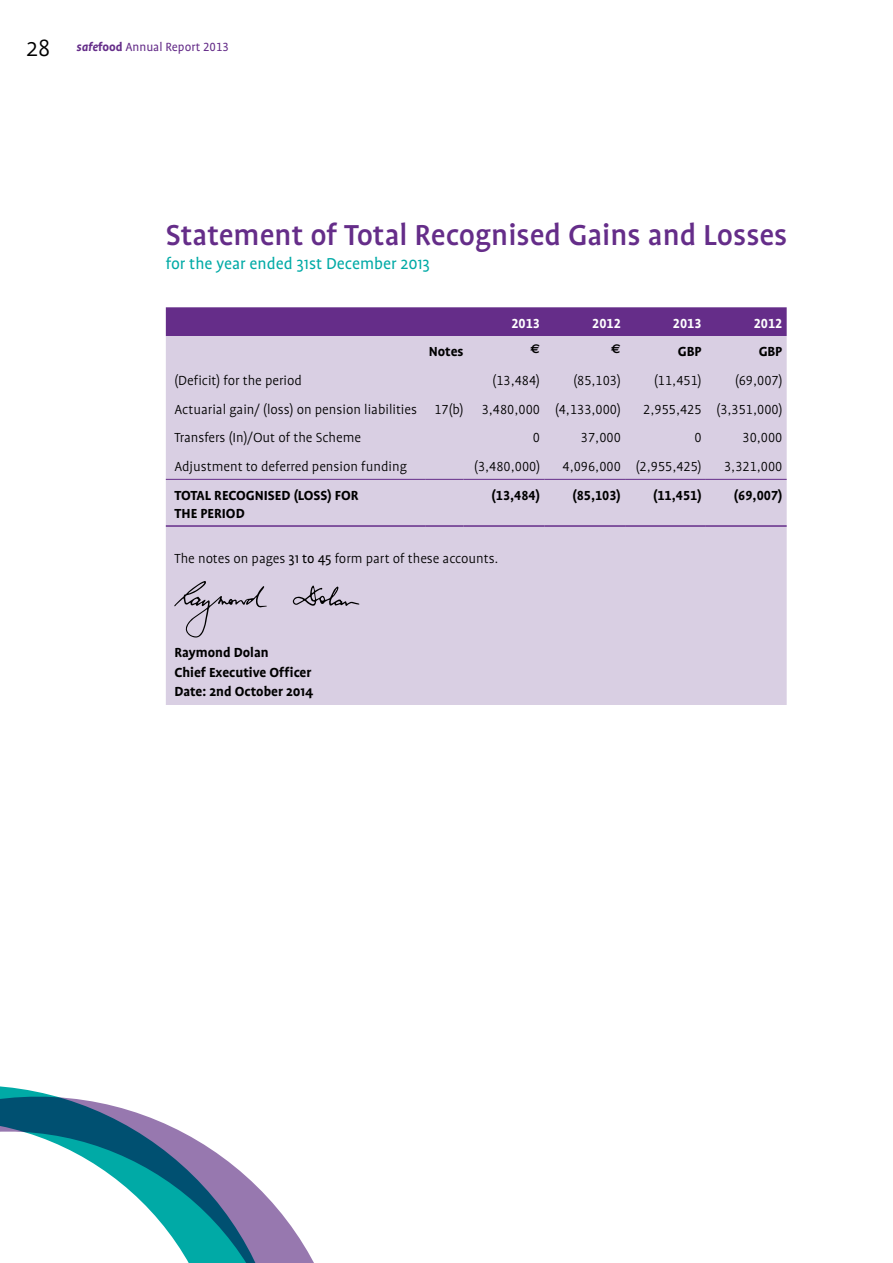
<style>
.page{position:relative;width:893px;height:1263px;background:#fff}
.page>*{position:absolute;margin:0;border:0;box-sizing:border-box;transform-origin:0 0}
.t1{font:500 33px "Profile";color:#652d89}
.t2{font:18px "Profile";color:#00aaa6}
.t3{font:300 15px "Profile";color:#000}
.t4{font:300 15px "Profile NO";color:#000}
.t5{font:700 15px/19.5px "Profile";color:#000}
.t6{font:700 15px "Profile NO";color:#000}
.t7{font:700 15px "Profile NO";color:#fff}
.t8{font:13.5px "Profile";color:#652d89}
.t9{font:700 12.75px "Euro Sans";color:#000}
.s1{font-weight:300;font-size:27px;color:#000}
.s2{font-weight:700;font-style:italic}
.s3{font-weight:700}
.s4{font-family:"Profile NO"}
.s5{font-weight:400}
</style>
<div class="page">
<div style="left:166px;top:307px;width:621px;height:29px;background:#652d89"></div>
<div style="left:166px;top:336px;width:621px;height:369px;background:#d9cfe3"></div>
<hr style="left:166px;top:479px;width:260px;height:1px;background:#652d89">
<hr style="left:426px;top:479px;width:37px;height:1px;background:#652d89">
<hr style="left:463px;top:479px;width:81px;height:1px;background:#652d89">
<hr style="left:544px;top:479px;width:81px;height:1px;background:#652d89">
<hr style="left:625px;top:479px;width:81px;height:1px;background:#652d89">
<hr style="left:706px;top:479px;width:81px;height:1px;background:#652d89">
<hr style="left:166px;top:525px;width:260px;height:2px;background:#652d89">
<hr style="left:426px;top:525px;width:37px;height:2px;background:#652d89">
<hr style="left:463px;top:525px;width:81px;height:2px;background:#652d89">
<hr style="left:544px;top:525px;width:81px;height:2px;background:#652d89">
<hr style="left:625px;top:525px;width:81px;height:2px;background:#652d89">
<hr style="left:706px;top:525px;width:81px;height:2px;background:#652d89">
<svg style="left:174px;top:581px;width:93px;height:57px;background:#c7bed0"></svg>
<svg style="left:293px;top:585px;width:66px;height:21px"></svg>
<svg style="left:0;top:1086px;width:314px;height:177px"></svg>
<p class="t8" style="left:26px;top:40px;width:204px"><span class="s1">28</span> <span class="s2">safe</span><span class="s3">food</span> Annual Report <span class="s4">2013</span></p>
<h1 class="t1" style="left:166px;top:218px;width:623px">Statement of Total Recognised Gains and Losses</h1>
<p class="t2" style="left:166px;top:254px;width:266px">for the year ended 31st December 2013</p>
<p class="t7" style="left:511px;top:316px;width:30px">2013</p>
<p class="t7" style="left:592px;top:316px;width:30px">2012</p>
<p class="t7" style="left:673px;top:316px;width:30px">2013</p>
<p class="t7" style="left:754px;top:316px;width:30px">2012</p>
<p class="t5" style="left:429px;top:342px;width:36px">Notes</p>
<p class="t9" style="left:530px;top:341px;width:11px">€</p>
<p class="t9" style="left:611px;top:341px;width:11px">€</p>
<p class="t5" style="left:678px;top:342px;width:25px">GBP</p>
<p class="t5" style="left:759px;top:342px;width:25px">GBP</p>
<p class="t3" style="left:174px;top:373px;width:129px">(Deficit) for the period</p>
<p class="t4" style="left:493px;top:373px;width:49px">(13,484)</p>
<p class="t4" style="left:573px;top:373px;width:49px">(85,103)</p>
<p class="t4" style="left:654px;top:373px;width:49px">(11,451)</p>
<p class="t4" style="left:735px;top:373px;width:49px">(69,007)</p>
<p class="t3" style="left:174px;top:401px;width:448px">Actuarial gain/ (loss) on pension liabilities <span class="s4">17</span>(b) <span class="s4">3,480,000 (4,133,000)</span></p>
<p class="t4" style="left:643px;top:402px;width:141px">2,955,425 (3,351,000)</p>
<p class="t3" style="left:174px;top:430px;width:188px">Transfers (In)/Out of the Scheme</p>
<p class="t4" style="left:533px;top:430px;width:9px">0</p>
<p class="t4" style="left:581px;top:430px;width:41px">37,000</p>
<p class="t4" style="left:694px;top:430px;width:9px">0</p>
<p class="t4" style="left:742px;top:430px;width:41px">30,000</p>
<p class="t3" style="left:174px;top:459px;width:234px">Adjustment to deferred pension funding</p>
<p class="t4" style="left:474px;top:459px;width:67px">(3,480,000)</p>
<p class="t4" style="left:562px;top:459px;width:141px">4,096,000 (2,955,425)</p>
<p class="t4" style="left:724px;top:459px;width:60px">3,321,000</p>
<p class="t5" style="left:174px;top:485px;width:16px">Total</p>
<p class="t5" style="left:214px;top:485px;width:17px">Recognised</p>
<p class="t5" style="left:294px;top:485px;width:50px">(Loss) for</p>
<p class="t5" style="left:174px;top:503px;width:35px">the period</p>
<p class="t6" style="left:492px;top:488px;width:50px">(13,484)</p>
<p class="t6" style="left:572px;top:488px;width:50px">(85,103)</p>
<p class="t6" style="left:653px;top:488px;width:50px">(11,451)</p>
<p class="t6" style="left:734px;top:488px;width:50px">(69,007)</p>
<p class="t3" style="left:174px;top:551px;width:325px">The notes on pages <span class="s5">31 to 45</span> form part of these accounts.</p>
<p class="t5" style="left:174px;top:643px;width:141px">Raymond Dolan<br>Chief Executive Officer<br>Date: 2nd October 2014</p>
</div>
